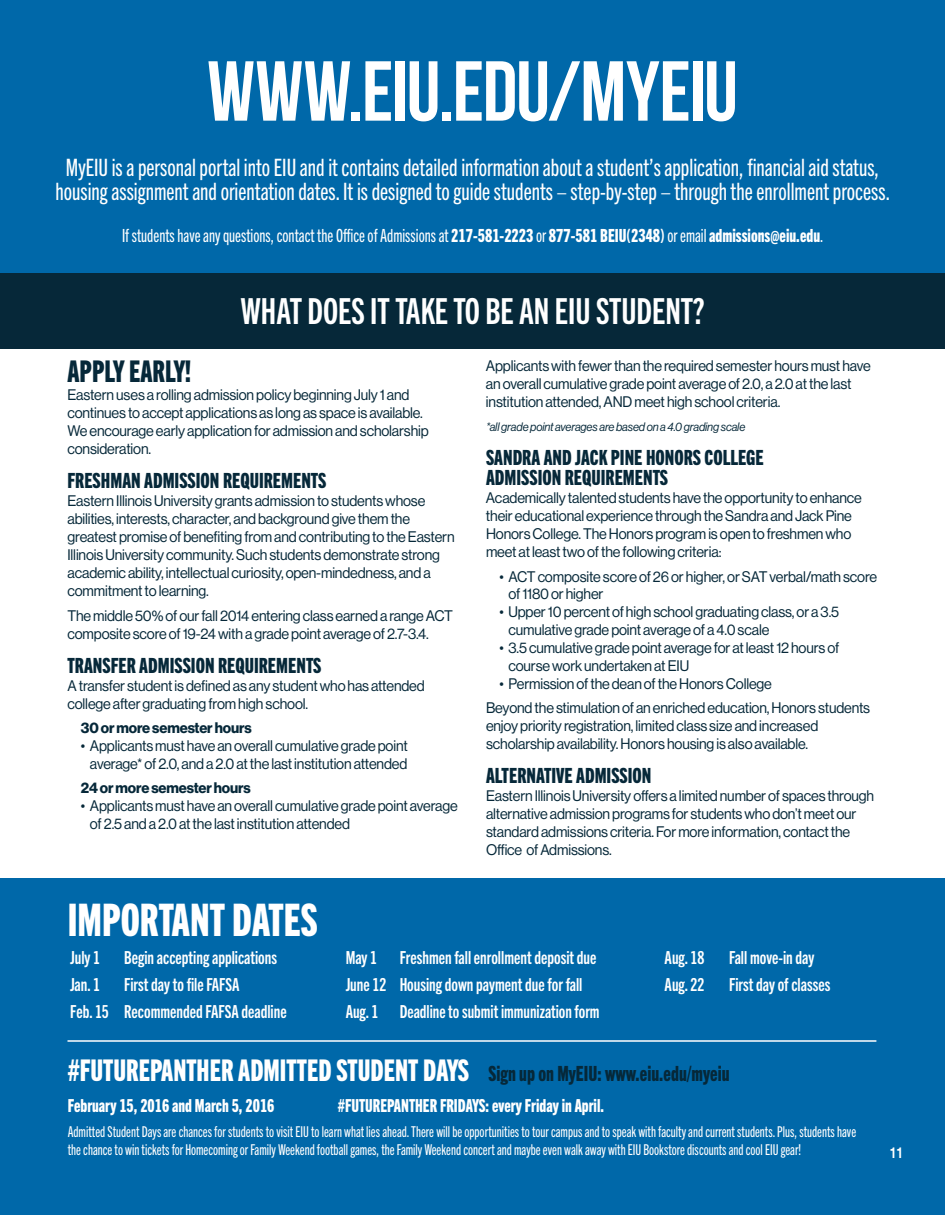
<style>
.page{position:relative;width:945px;height:1215px;background:#fff}
.page>*{position:absolute;margin:0;border:0;box-sizing:border-box;transform-origin:0 0}
.t1{font:84.9px "Bebas Neue";letter-spacing:-.015em;color:#fff}
.t2{font:45px "Trade Gothic Next LT Pro Hv Cm";color:#fff;scale:.96 1}
.t3{font:36px "Trade Gothic Next LT Pro Bd Cm";color:#fff}
.t4{font:30px "Trade Gothic Next LT Pro Hv Cm";color:#fff;scale:.96 1}
.t5{font:30px "Trade Gothic Next LT Pro Hv Cm";color:#062839;scale:.96 1}
.t6{font:24px/24px "Trade Gothic Next LT Pro Cm";color:#fff;text-align:center}
.t7{font:21px/20.2px "Trade Gothic Next LT Pro Hv Cm";color:#062839}
.t8{font:18.15px "Trade Gothic Next LT Pro Cm";color:#fff;scale:.96 1}
.t9{font:18px/27px "Trade Gothic Next LT Pro Bd Cm";color:#fff;text-align:center}
.t10{font:18px "Trade Gothic Next LT Pro Hv Cm";color:#fff;scale:.96 1}
.t11{font:15px/18px "N Haas Grotesk DS Std 55 Rg";letter-spacing:-.01em;color:#062839;scale:.96 1}
.t12{font:15px/18px "Trade Gothic Next LT Pro Cm";color:#fff;scale:.96 1}
.t13{font:15px "N Haas Grotesk DS Std 75 Bd";letter-spacing:-.01em;color:#062839;scale:.96 1}
.t14{font:700 condensed 15px "Helvetica Com";color:#fff}
.t15{font:12px "N Haas Grotesk DS Std 56 It";letter-spacing:-.01em;color:#062839;scale:.96 1}
.s1{font-family:"Trade Gothic Next LT Pro Hv Cm"}
.s2{font-size:21px;color:#062839}
</style>
<div class="page">
<div style="left:0;top:878px;width:945px;height:337px;background:#0068a9"></div>
<div style="left:0;top:0;width:945px;height:280px;background:#0068a9"></div>
<div style="left:0;top:274px;width:945px;height:75px;background:#062839"></div>
<hr style="left:68px;top:1040px;width:808px;height:2px;background:#fff">
<h1 class="t1" style="left:207px;top:45px;width:532px">WWW.EIU.EDU/MYEIU</h1>
<p class="t6" style="left:55px;top:154px;width:836px">MyEIU is a personal portal into EIU and it contains detailed information about a student’s application, financial aid status, housing assignment and orientation dates. It is designed to guide students – step-by-step – through the enrollment process.</p>
<p class="t8" style="left:122px;top:223px;width:732px">If students have any questions, contact the Office of Admissions at <span class="s1">217-581-2223</span> or <span class="s1">877-581 BEIU(2348)</span> or email <span class="s1">admissions@eiu.edu</span>.</p>
<h3 class="t3" style="left:240px;top:287px;width:466px">WHAT DOES IT TAKE TO BE AN EIU STUDENT?</h3>
<h3 class="t5" style="left:68px;top:351px;width:130px">APPLY EARLY!</h3>
<p class="t11" style="left:68px;top:386px;width:378px">Eastern uses a rolling admission policy beginning July 1 and continues to accept applications as long as space is available.<br>We encourage early application for admission and scholarship consideration.</p>
<h3 class="t7" style="left:68px;top:469px;width:260px">FRESHMAN ADMISSION REQUIREMENTS</h3>
<p class="t11" style="left:68px;top:492px;width:405px">Eastern Illinois University grants admission to students whose abilities, interests, character, and background give them the greatest promise of benefiting from and contributing to the Eastern Illinois University community. Such students demonstrate strong academic ability, intellectual curiosity, open-mindedness, and a commitment to learning.</p>
<p class="t11" style="left:68px;top:607px;width:403px">The middle 50% of our fall 2014 entering class earned a range ACT composite score of 19-24 with a grade point average of 2.7-3.4.</p>
<h3 class="t7" style="left:68px;top:654px;width:256px">TRANSFER ADMISSION REQUIREMENTS</h3>
<p class="t11" style="left:68px;top:676px;width:374px">A transfer student is defined as any student who has attended college after graduating from high school.</p>
<p class="t13" style="left:81px;top:719px;width:179px">30 or more semester hours</p>
<p class="t11" style="left:81px;top:738px;width:342px;line-height:17.2px;text-align:center">• Applicants must have an overall cumulative grade point average* of 2.0, and a 2.0 at the last institution attended</p>
<p class="t13" style="left:81px;top:779px;width:178px">24 or more semester hours</p>
<p class="t11" style="left:90px;top:798px;width:385px;line-height:17.2px;text-indent:-9px">• Applicants must have an overall cumulative grade point average of 2.5 and a 2.0 at the last institution attended</p>
<p class="t11" style="left:486px;top:357px;width:402px">Applicants with fewer than the required semester hours must have an overall cumulative grade point average of 2.0, a 2.0 at the last institution attended, AND meet high school criteria.</p>
<p class="t15" style="left:486px;top:420px;width:272px">*all grade point averages are based on a 4.0 grading scale</p>
<h3 class="t7" style="left:486px;top:446px;width:279px">SANDRA AND JACK PINE HONORS COLLEGE<br>ADMISSION REQUIREMENTS</h3>
<p class="t11" style="left:486px;top:489px;width:393px">Academically talented students have the opportunity to enhance their educational experience through the Sandra and Jack Pine Honors College. The Honors program is open to freshmen who meet at least two of the following criteria:</p>
<p class="t11" style="left:508px;top:568px;width:386px;line-height:17.2px;text-indent:-9px">• ACT composite score of 26 or higher, or SAT verbal/math score of 1180 or higher</p>
<p class="t11" style="left:508px;top:603px;width:346px;text-indent:-9px">• Upper 10 percent of high school graduating class, or a 3.5 cumulative grade point average of a 4.0 scale</p>
<p class="t11" style="left:508px;top:640px;width:346px;line-height:17.2px;text-indent:-9px">• 3.5 cumulative grade point average for at least 12 hours of course work undertaken at EIU</p>
<p class="t11" style="left:486px;top:671px;width:402px;line-height:24.8px;text-indent:13px">• Permission of the dean of the Honors College<br>Beyond the stimulation of an enriched education, Honors students</p>
<p class="t11" style="left:486px;top:717px;width:348px">enjoy priority registration, limited class size and increased scholarship availability. Honors housing is also available.</p>
<h3 class="t7" style="left:486px;top:764px;width:167px">ALTERNATIVE ADMISSION</h3>
<p class="t11" style="left:486px;top:787px;width:406px">Eastern Illinois University offers a limited number of spaces through alternative admission programs for students who don’t meet our standard admissions criteria. For more information, contact the Office of Admissions.</p>
<h2 class="t2" style="left:68px;top:890px;width:262px">IMPORTANT DATES</h2>
<p class="t9" style="left:70px;top:943px;width:31px">July 1</p>
<p class="t9" style="left:124px;top:943px;width:154px">Begin accepting applications</p>
<p class="t9" style="left:70px;top:970px;width:31px">Jan. 1</p>
<p class="t9" style="left:70px;top:970px;width:218px">First day to file FAFSA<br>Feb. 15 Recommended FAFSA deadline</p>
<p class="t9" style="left:346px;top:943px;width:255px;text-align:left">May 1 Freshmen fall enrollment deposit due<br>June 12 Housing down payment due for fall<br>Aug. 1 Deadline to submit immunization form</p>
<p class="t9" style="left:665px;top:943px;width:41px">Aug. 18</p>
<p class="t9" style="left:729px;top:943px;width:87px">Fall move-in day</p>
<p class="t9" style="left:665px;top:970px;width:41px">Aug. 22</p>
<p class="t9" style="left:729px;top:970px;width:103px">First day of classes</p>
<h3 class="t4" style="left:68px;top:1050px;width:691px">#FUTUREPANTHER ADMITTED STUDENT DAYS <span class="s2">Sign up on MyEIU: www.eiu.edu/myeiu</span></h3>
<p class="t10" style="left:68px;top:1093px;width:217px">February 15, 2016 and March 5, 2016</p>
<p class="t10" style="left:338px;top:1093px;width:279px">#FUTUREPANTHER FRIDAYS: every Friday in April.</p>
<p class="t12" style="left:68px;top:1121px;width:823px">Admitted Student Days are chances for students to visit EIU to learn what lies ahead. There will be opportunities to tour campus and to speak with faculty and current students. Plus, students have the chance to win tickets for Homecoming or Family Weekend football games, the Family Weekend concert and maybe even walk away with EIU Bookstore discounts and cool EIU gear!</p>
<p class="t14" style="left:890px;top:1144px;width:15px">11</p>
</div>
